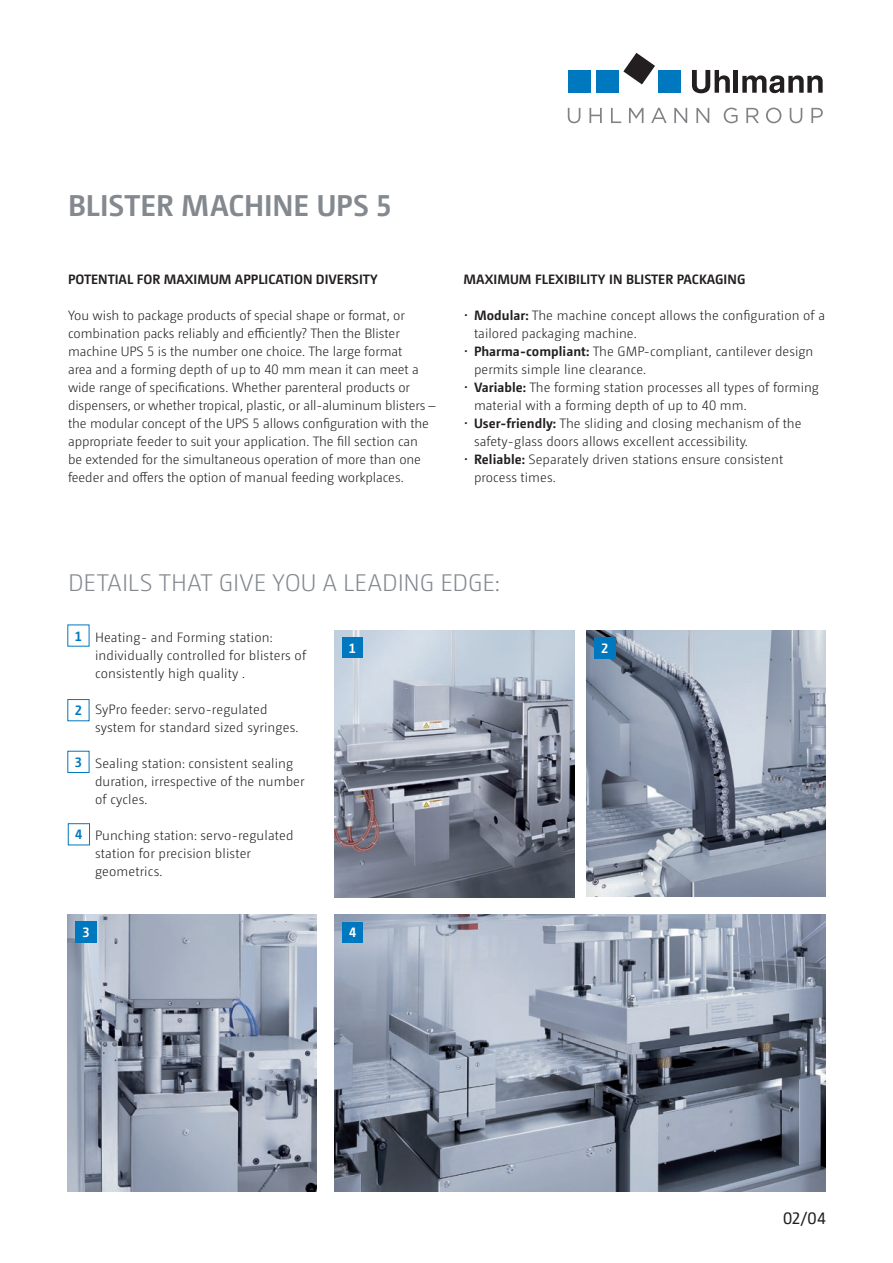
<style>
.page{position:relative;width:893px;height:1263px;background:#fff}
.page>*{position:absolute;margin:0;border:0;box-sizing:border-box;transform-origin:0 0}
.t1{font:700 30px "Camingo Dos Pro";color:#84898f}
.t2{font:300 24px "Camingo Dos Pro";color:#84898f}
.t3{font:16.5px "Camingo Dos Pro";color:#231f20}
.t4{font:300 13.5px/18px "Camingo Dos Pro";letter-spacing:.005em;color:#231f20}
.t5{font:700 13.5px "Camingo Dos Pro";color:#231f20}
.t6{font:700 13.5px "Camingo Dos Pro";color:#fff}
.t7{font:700 13.5px "Camingo Dos Pro";color:#0078c0}
.s1{font-weight:700}
</style>
<div class="page">
<img style="left:334px;top:915px;width:492px;height:276px">
<img style="left:334px;top:631px;width:240px;height:266px">
<img style="left:68px;top:915px;width:248px;height:276px">
<img style="left:586px;top:631px;width:240px;height:266px">
<div style="left:342px;top:637px;width:21px;height:21px;background:#0078c0"></div>
<div style="left:594px;top:637px;width:21px;height:21px;background:#0078c0"></div>
<div style="left:342px;top:922px;width:21px;height:20px;background:#0078c0"></div>
<div style="left:76px;top:921px;width:21px;height:22px;background:#0078c0"></div>
<svg style="left:623px;top:53px;width:32px;height:31px"></svg>
<div style="left:568px;top:70px;width:22px;height:23px;background:#0078c0"></div>
<div style="left:596px;top:70px;width:23px;height:23px;background:#0078c0"></div>
<div style="left:658px;top:70px;width:23px;height:23px;background:#0078c0"></div>
<svg style="left:692px;top:70px;width:38px;height:23px"></svg>
<hr style="left:734px;top:70px;width:4px;height:23px;background:#231f20">
<svg style="left:742px;top:75px;width:81px;height:18px"></svg>
<svg style="left:568px;top:108px;width:255px;height:15px"></svg>
<div style="left:68px;top:823px;width:22px;height:22px;border:1px solid #0078c0"></div>
<h1 class="t1" style="left:68px;top:187px;width:325px">BLISTER MACHINE UPS 5</h1>
<p class="t5" style="left:68px;top:271px;width:311px">POTENTIAL FOR MAXIMUM APPLICATION DIVERSITY</p>
<p class="t4" style="left:68px;top:307px;width:369px">You wish to package products of special shape or format, or combination packs reliably and efficiently? Then the Blister machine UPS 5 is the number one choice. The large format<br>area and a forming depth of up to 40 mm mean it can meet a wide range of specifications. Whether parenteral products or dispensers, or whether tropical, plastic, or all-aluminum blisters – the modular concept of the UPS 5 allows configuration with the appropriate feeder to suit your application. The fill section can<br>be extended for the simultaneous operation of more than one feeder and offers the option of manual feeding workplaces.</p>
<p class="t5" style="left:463px;top:271px;width:283px">MAXIMUM FLEXIBILITY IN BLISTER PACKAGING</p>
<p class="t4" style="left:474px;top:307px;width:352px;text-indent:-11px">• <span class="s1">Modular:</span> The machine concept allows the configuration of a tailored packaging machine.</p>
<p class="t4" style="left:474px;top:343px;width:341px;text-indent:-11px">• <span class="s1">Pharma-compliant:</span> The GMP-compliant, cantilever design permits simple line clearance.</p>
<p class="t4" style="left:474px;top:379px;width:347px;text-indent:-11px">• <span class="s1">Variable:</span> The forming station processes all types of forming material with a forming depth of up to 40 mm.</p>
<p class="t4" style="left:474px;top:415px;width:329px;text-indent:-11px">• <span class="s1">User-friendly:</span> The sliding and closing mechanism of the safety-glass doors allows excellent accessibility.</p>
<p class="t4" style="left:474px;top:451px;width:311px;text-indent:-11px">• <span class="s1">Reliable:</span> Separately driven stations ensure consistent process times.</p>
<h2 class="t2" style="left:68px;top:569px;width:433px">DETAILS THAT GIVE YOU A LEADING EDGE:</h2>
<p class="t7" style="left:75px;top:628px;width:9px">1</p>
<p class="t7" style="left:75px;top:702px;width:9px">2</p>
<p class="t7" style="left:75px;top:754px;width:9px">3</p>
<p class="t7" style="left:75px;top:826px;width:9px">4</p>
<p class="t4" style="left:95px;top:628px;width:213px">Heating- and Forming station: individually controlled for blisters of consistently high quality .</p>
<p class="t4" style="left:95px;top:700px;width:205px">SyPro feeder: servo-regulated system for standard sized syringes.</p>
<p class="t4" style="left:95px;top:754px;width:211px">Sealing station: consistent sealing duration, irrespective of the number of cycles.</p>
<p class="t4" style="left:95px;top:826px;width:200px">Punching station: servo-regulated station for precision blister geometrics.</p>
<p class="t6" style="left:349px;top:640px;width:9px">1</p>
<p class="t6" style="left:601px;top:640px;width:9px">2</p>
<p class="t6" style="left:83px;top:924px;width:9px">3</p>
<p class="t6" style="left:349px;top:924px;width:9px">4</p>
<p class="t3" style="left:783px;top:1209px;width:45px">02/04</p>
</div>
